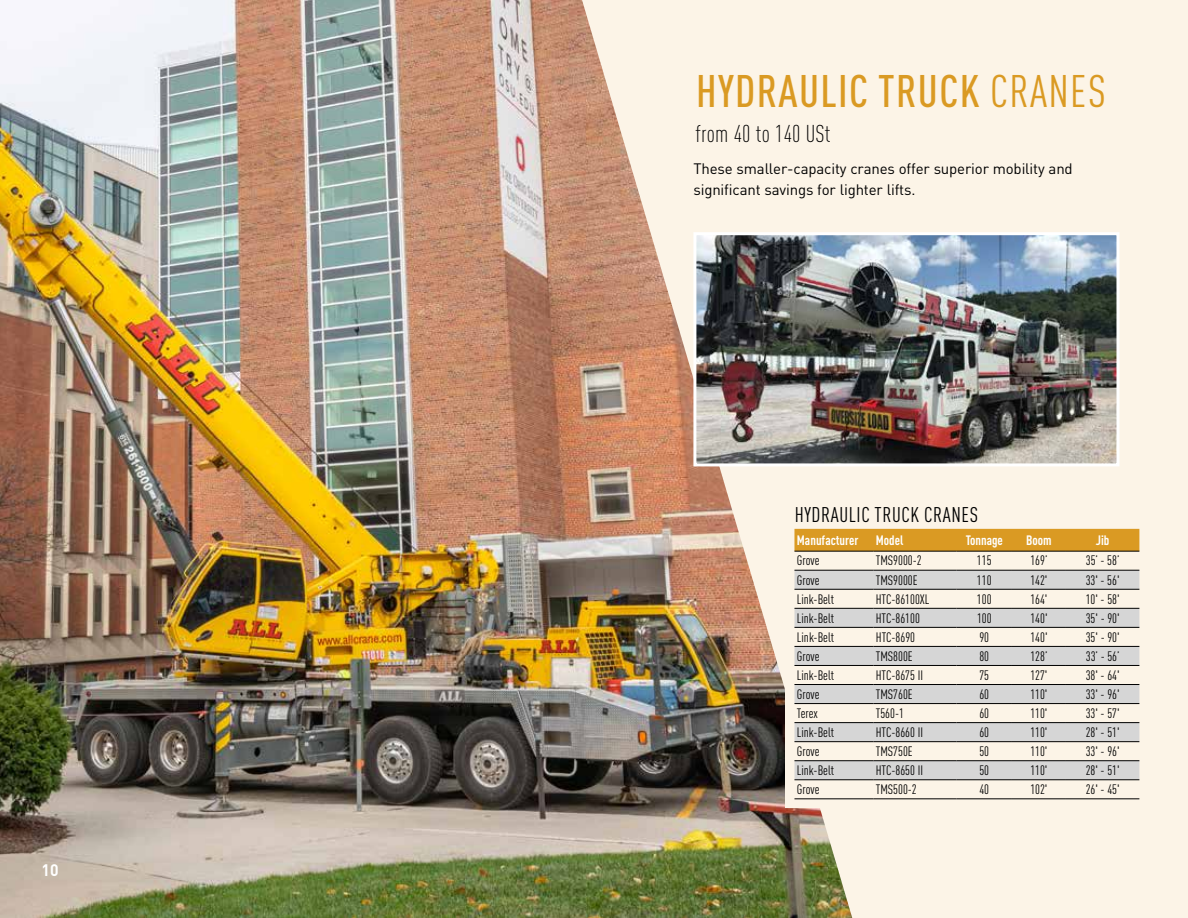
<style>
.page{position:relative;width:1188px;height:918px;background:#fcf4e7}
.page>*{position:absolute;margin:0;border:0;box-sizing:border-box;transform-origin:0 0}
.t1{font:500 condensed 45px "DIN Pro";letter-spacing:.03em;color:#da9a23}
.t2{font:300 condensed 24px "DIN Pro";letter-spacing:.01em;color:#000}
.t3{font:condensed 21px "DIN Pro";letter-spacing:.03em;color:#000}
.t4{font:700 16.5px "DIN Pro";color:#fff;scale:.95 1}
.t5{font:15px/21px "DIN Pro";letter-spacing:-.01em;color:#000}
.t6{font:condensed 13.5px "DIN Pro";color:#000}
.t7{font:700 condensed 13.5px "DIN Pro";color:#fff}
.s1{font-weight:400}
</style>
<div class="page">
<img style="left:0;top:0;width:852px;height:918px">
<div style="left:785px;top:504px;width:361px;height:304px;background:#fcf4e7"></div>
<div style="left:794px;top:529px;width:345px;height:22px;background:#da9a23"></div>
<svg style="left:794px;top:571px;width:345px;height:209px;fill:#d6d6d6"></svg>
<hr style="left:794px;top:551px;width:79px;height:1px;background:#000">
<hr style="left:873px;top:551px;width:84px;height:1px;background:#000">
<hr style="left:957px;top:551px;width:55px;height:1px;background:#000">
<hr style="left:1012px;top:551px;width:54px;height:1px;background:#000">
<hr style="left:1066px;top:551px;width:73px;height:1px;background:#000">
<hr style="left:794px;top:570px;width:79px;height:1px;background:#000">
<hr style="left:873px;top:570px;width:84px;height:1px;background:#000">
<hr style="left:957px;top:570px;width:55px;height:1px;background:#000">
<hr style="left:1012px;top:570px;width:54px;height:1px;background:#000">
<hr style="left:1066px;top:570px;width:73px;height:1px;background:#000">
<hr style="left:794px;top:589px;width:79px;height:1px;background:#000">
<hr style="left:873px;top:589px;width:84px;height:1px;background:#000">
<hr style="left:957px;top:589px;width:55px;height:1px;background:#000">
<hr style="left:1012px;top:589px;width:54px;height:1px;background:#000">
<hr style="left:1066px;top:589px;width:73px;height:1px;background:#000">
<hr style="left:794px;top:608px;width:79px;height:1px;background:#000">
<hr style="left:873px;top:608px;width:84px;height:1px;background:#000">
<hr style="left:957px;top:608px;width:55px;height:1px;background:#000">
<hr style="left:1012px;top:608px;width:54px;height:1px;background:#000">
<hr style="left:1066px;top:608px;width:73px;height:1px;background:#000">
<hr style="left:794px;top:627px;width:79px;height:1px;background:#000">
<hr style="left:873px;top:627px;width:84px;height:1px;background:#000">
<hr style="left:957px;top:627px;width:55px;height:1px;background:#000">
<hr style="left:1012px;top:627px;width:54px;height:1px;background:#000">
<hr style="left:1066px;top:627px;width:73px;height:1px;background:#000">
<hr style="left:794px;top:646px;width:79px;height:1px;background:#000">
<hr style="left:873px;top:646px;width:84px;height:1px;background:#000">
<hr style="left:957px;top:646px;width:55px;height:1px;background:#000">
<hr style="left:1012px;top:646px;width:54px;height:1px;background:#000">
<hr style="left:1066px;top:646px;width:73px;height:1px;background:#000">
<hr style="left:794px;top:665px;width:79px;height:1px;background:#000">
<hr style="left:873px;top:665px;width:84px;height:1px;background:#000">
<hr style="left:957px;top:665px;width:55px;height:1px;background:#000">
<hr style="left:1012px;top:665px;width:54px;height:1px;background:#000">
<hr style="left:1066px;top:665px;width:73px;height:1px;background:#000">
<hr style="left:794px;top:684px;width:79px;height:1px;background:#000">
<hr style="left:873px;top:684px;width:84px;height:1px;background:#000">
<hr style="left:957px;top:684px;width:55px;height:1px;background:#000">
<hr style="left:1012px;top:684px;width:54px;height:1px;background:#000">
<hr style="left:1066px;top:684px;width:73px;height:1px;background:#000">
<hr style="left:794px;top:703px;width:79px;height:1px;background:#000">
<hr style="left:873px;top:703px;width:84px;height:1px;background:#000">
<hr style="left:957px;top:703px;width:55px;height:1px;background:#000">
<hr style="left:1012px;top:703px;width:54px;height:1px;background:#000">
<hr style="left:1066px;top:703px;width:73px;height:1px;background:#000">
<hr style="left:794px;top:722px;width:79px;height:1px;background:#000">
<hr style="left:873px;top:722px;width:84px;height:1px;background:#000">
<hr style="left:957px;top:722px;width:55px;height:1px;background:#000">
<hr style="left:1012px;top:722px;width:54px;height:1px;background:#000">
<hr style="left:1066px;top:722px;width:73px;height:1px;background:#000">
<hr style="left:794px;top:741px;width:79px;height:1px;background:#000">
<hr style="left:873px;top:741px;width:84px;height:1px;background:#000">
<hr style="left:957px;top:741px;width:55px;height:1px;background:#000">
<hr style="left:1012px;top:741px;width:54px;height:1px;background:#000">
<hr style="left:1066px;top:741px;width:73px;height:1px;background:#000">
<hr style="left:794px;top:760px;width:79px;height:1px;background:#000">
<hr style="left:873px;top:760px;width:84px;height:1px;background:#000">
<hr style="left:957px;top:760px;width:55px;height:1px;background:#000">
<hr style="left:1012px;top:760px;width:54px;height:1px;background:#000">
<hr style="left:1066px;top:760px;width:73px;height:1px;background:#000">
<hr style="left:794px;top:780px;width:79px;height:1px;background:#000">
<hr style="left:873px;top:780px;width:84px;height:1px;background:#000">
<hr style="left:957px;top:780px;width:55px;height:1px;background:#000">
<hr style="left:1012px;top:780px;width:54px;height:1px;background:#000">
<hr style="left:1066px;top:780px;width:73px;height:1px;background:#000">
<hr style="left:794px;top:799px;width:79px;height:1px;background:#000">
<hr style="left:873px;top:799px;width:84px;height:1px;background:#000">
<hr style="left:957px;top:799px;width:55px;height:1px;background:#000">
<hr style="left:1012px;top:799px;width:54px;height:1px;background:#000">
<hr style="left:1066px;top:799px;width:73px;height:1px;background:#000">
<img style="left:697px;top:236px;width:418px;height:226px">
<div style="left:693px;top:232px;width:426px;height:234px;border:3px solid #fff"></div>
<p class="t4" style="left:42px;top:856px;width:19px">10</p>
<h1 class="t1" style="left:696px;top:58px;width:411px">HYDRAULIC TRUCK <span class="s1">CRANES</span></h1>
<h2 class="t2" style="left:696px;top:116px;width:136px">from 40 to 140 USt</h2>
<p class="t5" style="left:693px;top:157px;width:381px">These smaller-capacity cranes offer superior mobility and significant savings for lighter lifts.</p>
<h3 class="t3" style="left:795px;top:500px;width:185px">HYDRAULIC TRUCK CRANES</h3>
<p class="t7" style="left:797px;top:530px;width:63px">Manufacturer</p>
<p class="t7" style="left:876px;top:530px;width:29px">Model</p>
<p class="t7" style="left:966px;top:530px;width:39px">Tonnage</p>
<p class="t7" style="left:1026px;top:530px;width:27px">Boom</p>
<p class="t7" style="left:1096px;top:530px;width:15px">Jib</p>
<p class="t6" style="left:797px;top:551px;width:24px">Grove</p>
<p class="t6" style="left:876px;top:551px;width:47px">TMS9000-2</p>
<p class="t6" style="left:977px;top:551px;width:16px">115</p>
<p class="t6" style="left:1030px;top:551px;width:19px">169’</p>
<p class="t6" style="left:1086px;top:551px;width:35px">35’ - 58’</p>
<p class="t6" style="left:797px;top:570px;width:24px">Grove</p>
<p class="t6" style="left:876px;top:570px;width:43px">TMS9000E</p>
<p class="t6" style="left:977px;top:570px;width:16px">110</p>
<p class="t6" style="left:1030px;top:570px;width:19px">142'</p>
<p class="t6" style="left:1086px;top:570px;width:35px">33' - 56'</p>
<p class="t6" style="left:797px;top:589px;width:39px">Link-Belt</p>
<p class="t6" style="left:876px;top:589px;width:55px">HTC-86100XL</p>
<p class="t6" style="left:977px;top:589px;width:16px">100</p>
<p class="t6" style="left:1030px;top:589px;width:19px">164'</p>
<p class="t6" style="left:1086px;top:589px;width:35px">10' - 58'</p>
<p class="t6" style="left:797px;top:608px;width:39px">Link-Belt</p>
<p class="t6" style="left:876px;top:608px;width:46px">HTC-86100</p>
<p class="t6" style="left:977px;top:608px;width:16px">100</p>
<p class="t6" style="left:1030px;top:608px;width:19px">140'</p>
<p class="t6" style="left:1086px;top:608px;width:35px">35' - 90'</p>
<p class="t6" style="left:797px;top:627px;width:39px">Link-Belt</p>
<p class="t6" style="left:876px;top:627px;width:41px">HTC-8690</p>
<p class="t6" style="left:979px;top:627px;width:11px">90</p>
<p class="t6" style="left:1030px;top:627px;width:19px">140'</p>
<p class="t6" style="left:1086px;top:627px;width:35px">35' - 90'</p>
<p class="t6" style="left:797px;top:646px;width:24px">Grove</p>
<p class="t6" style="left:876px;top:646px;width:39px">TMS800E</p>
<p class="t6" style="left:979px;top:646px;width:11px">80</p>
<p class="t6" style="left:1030px;top:646px;width:19px">128’</p>
<p class="t6" style="left:1086px;top:646px;width:35px">33’ - 56’</p>
<p class="t6" style="left:797px;top:665px;width:39px">Link-Belt</p>
<p class="t6" style="left:876px;top:665px;width:49px">HTC-8675 II</p>
<p class="t6" style="left:979px;top:665px;width:11px">75</p>
<p class="t6" style="left:1030px;top:665px;width:19px">127'</p>
<p class="t6" style="left:1086px;top:665px;width:35px">38' - 64'</p>
<p class="t6" style="left:797px;top:684px;width:24px">Grove</p>
<p class="t6" style="left:876px;top:684px;width:39px">TMS760E</p>
<p class="t6" style="left:979px;top:684px;width:11px">60</p>
<p class="t6" style="left:1030px;top:684px;width:19px">110'</p>
<p class="t6" style="left:1086px;top:684px;width:35px">33' - 96'</p>
<p class="t6" style="left:797px;top:703px;width:22px">Terex</p>
<p class="t6" style="left:876px;top:703px;width:30px">T560-1</p>
<p class="t6" style="left:979px;top:703px;width:11px">60</p>
<p class="t6" style="left:1030px;top:703px;width:19px">110'</p>
<p class="t6" style="left:1086px;top:703px;width:35px">33' - 57'</p>
<p class="t6" style="left:797px;top:722px;width:39px">Link-Belt</p>
<p class="t6" style="left:876px;top:722px;width:49px">HTC-8660 II</p>
<p class="t6" style="left:979px;top:722px;width:11px">60</p>
<p class="t6" style="left:1030px;top:722px;width:19px">110'</p>
<p class="t6" style="left:1086px;top:722px;width:35px">28' - 51'</p>
<p class="t6" style="left:797px;top:741px;width:24px">Grove</p>
<p class="t6" style="left:876px;top:741px;width:39px">TMS750E</p>
<p class="t6" style="left:979px;top:741px;width:11px">50</p>
<p class="t6" style="left:1030px;top:741px;width:19px">110'</p>
<p class="t6" style="left:1086px;top:741px;width:35px">33' - 96'</p>
<p class="t6" style="left:797px;top:761px;width:39px">Link-Belt</p>
<p class="t6" style="left:876px;top:761px;width:49px">HTC-8650 II</p>
<p class="t6" style="left:979px;top:761px;width:11px">50</p>
<p class="t6" style="left:1030px;top:761px;width:19px">110'</p>
<p class="t6" style="left:1086px;top:761px;width:35px">28' - 51'</p>
<p class="t6" style="left:797px;top:780px;width:24px">Grove</p>
<p class="t6" style="left:876px;top:780px;width:43px">TMS500-2</p>
<p class="t6" style="left:979px;top:780px;width:11px">40</p>
<p class="t6" style="left:1030px;top:780px;width:19px">102'</p>
<p class="t6" style="left:1086px;top:780px;width:35px">26' - 45'</p>
</div>
